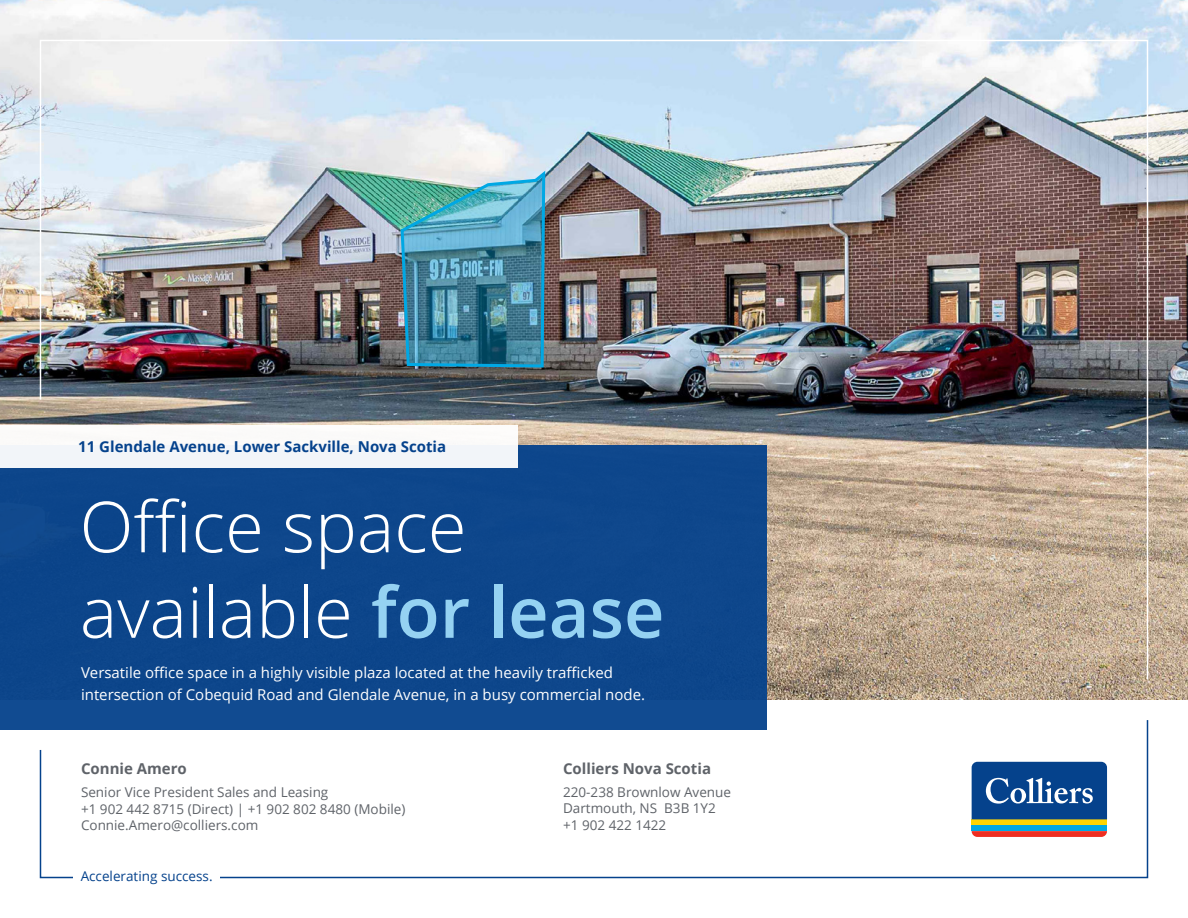
<style>
.page{position:relative;width:1188px;height:918px;background:#fff}
.page>*{position:absolute;margin:0;border:0;box-sizing:border-box;transform-origin:0 0}
.t1{font:300 70.5px/85.5px "Open Sans";color:#fff}
.Body_Text_-_White_CMYK{font:15px/22.5px "Open Sans";color:#fff}
.Body_Text_-_Dark_Blue_CMYK{font:700 15px "Open Sans";color:#05428c}
.t2{font:700 15px "Open Sans";color:#5f6369}
.t3{font:13.5px/16.5px "Open Sans";color:#5f6369}
.Body_Text_-_Dark_Blue_CMYK-2{font:13.5px "Open Sans";color:#05428c}
.s1{font-weight:600;color:#95d2f2}
</style>
<div class="page">
<img style="left:0;top:0;width:1188px;height:700px">
<svg style="left:39px;top:720px;width:1110px;height:159px"></svg>
<img style="left:39px;top:39px;width:1110px;height:642px">
<div style="left:74px;top:871px;width:146px;height:10px;background:#fff"></div>
<svg style="left:969px;top:760px;width:140px;height:79px"></svg>
<div style="left:972px;top:825px;width:135px;height:6px;background:#00a8e4"></div>
<div style="left:972px;top:819px;width:135px;height:6px;background:#fed503"></div>
<svg style="left:972px;top:831px;width:135px;height:6px"></svg>
<svg style="left:972px;top:762px;width:135px;height:57px;background:#205698"></svg>
<div style="left:0;top:446px;width:767px;height:284px;background:#0d468b"></div>
<div style="left:0;top:425px;width:518px;height:43px;background:#f2f5f9"></div>
<img style="left:399px;top:168px;width:148px;height:201px">
<p class="Body_Text_-_Dark_Blue_CMYK" style="left:78px;top:436px;width:369px">11 Glendale Avenue, Lower Sackville, Nova Scotia</p>
<p class="t1" style="left:80px;top:482px;width:587px">Office space available <span class="s1">for lease</span></p>
<p class="Body_Text_-_White_CMYK" style="left:81px;top:660px;width:566px">Versatile office space in a highly visible plaza located at the heavily trafficked intersection of Cobequid Road and Glendale Avenue, in a busy commercial node.</p>
<p class="t2" style="left:81px;top:758px;width:107px">Connie Amero</p>
<p class="t3" style="left:81px;top:784px;width:249px">Senior Vice President Sales and Leasing</p>
<p class="t3" style="left:81px;top:800px;width:326px">+1 902 442 8715 (Direct) | +1 902 802 8480 (Mobile)</p>
<p class="t3" style="left:81px;top:817px;width:179px">Connie.Amero@colliers.com</p>
<p class="Body_Text_-_Dark_Blue_CMYK-2" style="left:81px;top:867px;width:133px">Accelerating success.</p>
<p class="t2" style="left:563px;top:758px;width:149px">Colliers Nova Scotia</p>
<p class="t3" style="left:563px;top:783px;width:170px">220-238 Brownlow Avenue<br>Dartmouth, NS B3B 1Y2 +1 902 422 1422</p>
</div>
